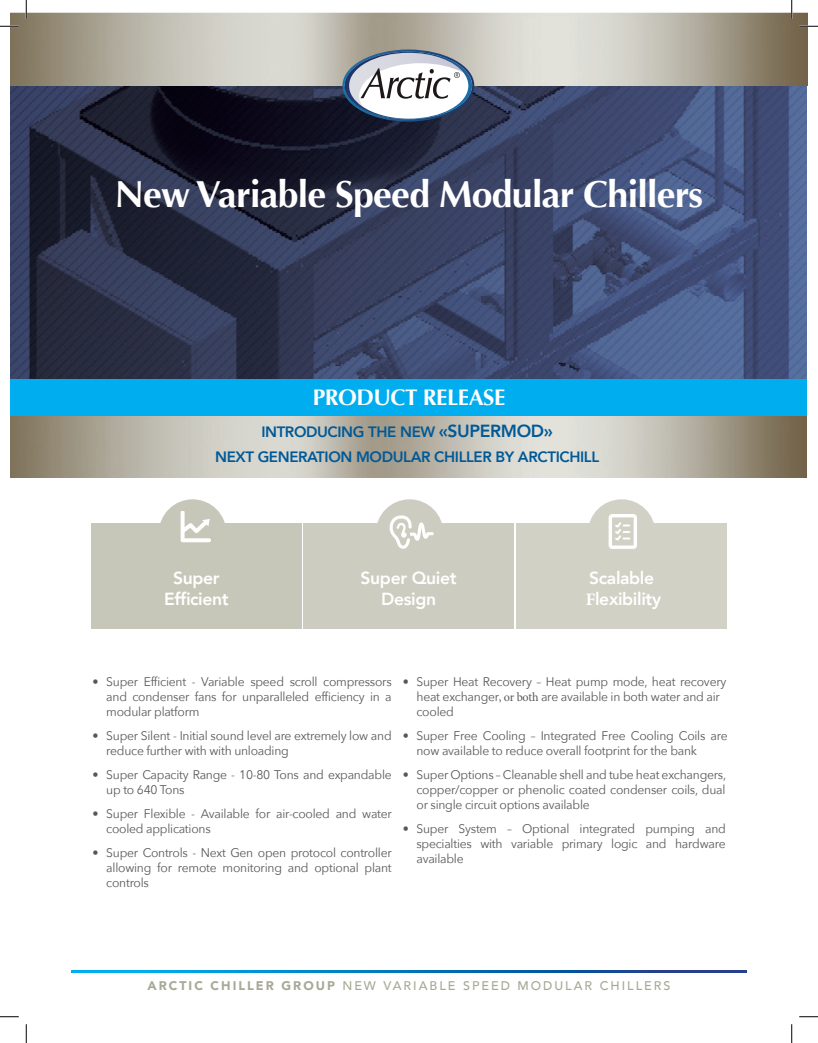
<style>
.page{position:relative;width:818px;height:1043px;background:#fff}
.page>*{position:absolute;margin:0;border:0;box-sizing:border-box;transform-origin:0 0}
.t1{font:700 37.5px "Optima";letter-spacing:-.02em;color:#fff}
.t2{font:700 22.5px "Optima";letter-spacing:-.02em;color:#fff}
.t3{font:800 17.5px/21px "Avenir";letter-spacing:-.02em;color:#fff;text-align:center}
.t4{font:800 15px/24.2px "Avenir";letter-spacing:-.025em;color:#005996;text-align:center}
.t5{font:12.5px/15px "Avenir Next";letter-spacing:-.02em;color:#57585a}
.t6{font:500 12.5px "Avenir";letter-spacing:.16em;color:#a8a896}
.s1{font-size:17.5px}
.s2{font-family:"Minion Pro";font-weight:700}
.s3{font-family:"Minion Pro"}
.s4{font-weight:900}
</style>
<div class="page">
<svg style="left:72px;top:970px;width:674px;height:2px"></svg>
<img style="left:11px;top:86px;width:795px;height:293px">
<img style="left:11px;top:12px;width:796px;height:74px">
<img style="left:10px;top:415px;width:796px;height:62px">
<svg style="left:342px;top:49px;width:132px;height:73px"></svg>
<div style="left:91px;top:523px;width:210px;height:105px;background:#c7c7b9"></div>
<div style="left:304px;top:523px;width:210px;height:105px;background:#cdccc0"></div>
<div style="left:516px;top:523px;width:210px;height:105px;background:#d2d1c6"></div>
<div style="left:159px;top:499px;width:67px;height:68px;background:#c7c7b9;border-radius:50%"></div>
<div style="left:376px;top:499px;width:67px;height:68px;background:#cdccc0;border-radius:50%"></div>
<div style="left:588px;top:499px;width:67px;height:68px;background:#d2d1c6;border-radius:50%"></div>
<svg style="left:181px;top:511px;width:30px;height:31px"></svg>
<svg style="left:608px;top:514px;width:29px;height:35px"></svg>
<svg style="left:389px;top:515px;width:44px;height:34px"></svg>
<div style="left:10px;top:379px;width:796px;height:36px;background:#00aeef"></div>
<svg style="left:0;top:25px;width:19px;height:2px"></svg>
<svg style="left:799px;top:25px;width:19px;height:2px"></svg>
<svg style="left:0;top:1016px;width:19px;height:1px"></svg>
<svg style="left:799px;top:1016px;width:19px;height:1px"></svg>
<svg style="left:25px;top:0;width:2px;height:19px"></svg>
<svg style="left:25px;top:1024px;width:2px;height:18px"></svg>
<svg style="left:790px;top:0;width:2px;height:19px"></svg>
<svg style="left:791px;top:1024px;width:1px;height:18px"></svg>
<p class="t1" style="left:115px;top:172px;width:589px">New Variable Speed Modular Chillers</p>
<p class="t2" style="left:313px;top:384px;width:194px">PRODUCT RELEASE</p>
<p class="t4" style="left:215px;top:420px;width:385px">INTRODUCING THE NEW <span class="s1">«SUPERMOD»<br></span>NEXT GENERATION MODULAR CHILLER BY ARCTICHILL</p>
<p class="t3" style="left:164px;top:568px;width:66px">Super<br>Efficient</p>
<p class="t3" style="left:360px;top:568px;width:98px">Super Quiet<br>Design</p>
<p class="t3" style="left:585px;top:568px;width:77px;text-align:left">Scalable<br><span class="s2">F</span>lexibility</p>
<p class="t5" style="left:106px;top:673px;width:287px;text-align:justify;text-indent:-14px">• Super Efficient - Variable speed scroll compressors and condenser fans for unparalleled efficiency in a modular platform</p>
<p class="t5" style="left:106px;top:727px;width:287px;text-indent:-14px">• Super Silent - Initial sound level are extremely low and reduce further with with unloading</p>
<p class="t5" style="left:106px;top:766px;width:287px;text-indent:-14px">• Super Capacity Range - 10-80 Tons and expandable up to 640 Tons</p>
<p class="t5" style="left:106px;top:805px;width:287px;text-indent:-14px">• Super Flexible - Available for air-cooled and water cooled applications</p>
<p class="t5" style="left:106px;top:844px;width:287px;text-align:justify;text-indent:-14px">• Super Controls - Next Gen open protocol controller allowing for remote monitoring and optional plant controls</p>
<p class="t5" style="left:416px;top:673px;width:311px;text-indent:-14px">• Super Heat Recovery – Heat pump mode, heat recovery heat exchanger<span class="s3">, or both</span> are available in both water and air cooled</p>
<p class="t5" style="left:416px;top:727px;width:313px;text-indent:-14px">• Super Free Cooling – Integrated Free Cooling Coils are now available to reduce overall footprint for the bank</p>
<p class="t5" style="left:416px;top:766px;width:311px;text-align:justify;text-indent:-14px">• Super Options – Cleanable shell and tube heat exchangers, copper/copper or phenolic coated condenser coils, dual or single circuit options available</p>
<p class="t5" style="left:416px;top:820px;width:311px;text-align:justify;text-indent:-14px">• Super System – Optional integrated pumping and specialties with variable primary logic and hardware available</p>
<p class="t6" style="left:147px;top:975px;width:524px"><span class="s4">ARCTIC CHILLER GROUP</span> NEW VARIABLE SPEED MODULAR CHILLERS</p>
</div>
